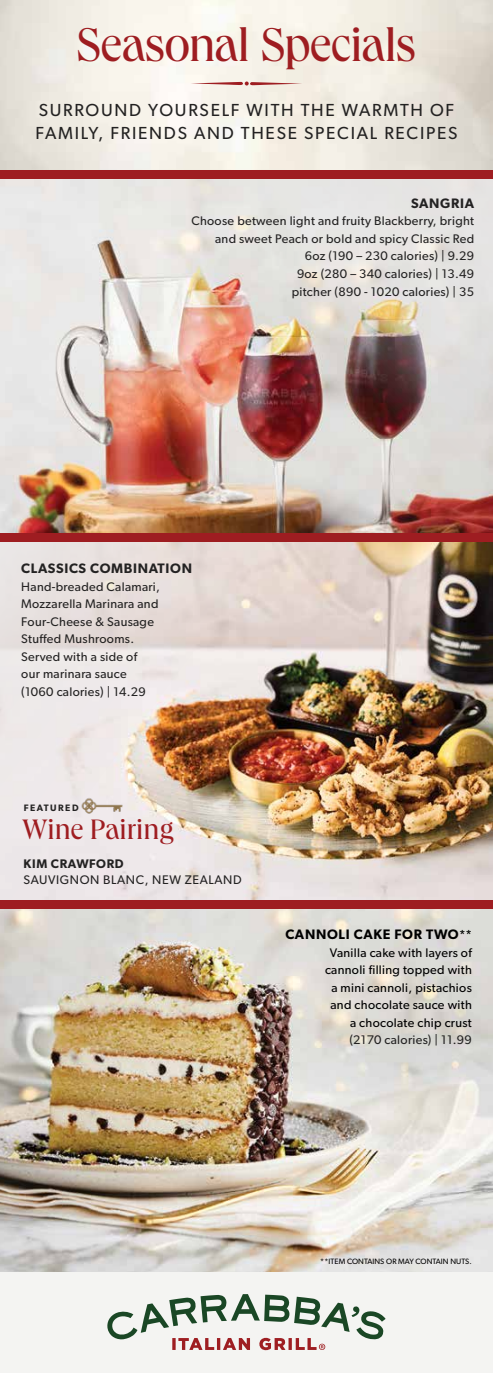
<style>
.page{position:relative;width:493px;height:1373px;background:#fff}
.page>*{position:absolute;margin:0;border:0;box-sizing:border-box;transform-origin:0 0}
.t1{font:48.75px "Queens";letter-spacing:-.01em;color:#9e1d21}
.t2{font:29px "Queens";color:#9e1d21}
.t3{font:17.5px/22.5px "Gibson";letter-spacing:.1em;color:#232222}
.t4{font:600 13.75px "Gibson";letter-spacing:.05em;color:#232222}
.t5{font:600 13.75px "Gibson";letter-spacing:.05em;color:#000}
.t6{font:12.5px/17.5px "Gibson";letter-spacing:.025em;color:#232222;text-align:right}
.t7{font:12.5px/17.5px "Gibson";letter-spacing:.025em;color:#000;text-align:right}
.t8{font:12.5px "Gibson";letter-spacing:.05em;color:#232222}
.t9{font:600 12.5px "Gibson";letter-spacing:.05em;color:#232222}
.t10{font:600 9.38px "Gibson";letter-spacing:.16em;color:#232222}
.t11{font:7.75px "Gibson";letter-spacing:.01em;color:#000}
.s1{font-size:11.25px}
</style>
<div class="page">
<div style="left:0;top:1264px;width:493px;height:108px;background:#f4f4f2"></div>
<img style="left:277px;top:542px;width:216px;height:358px">
<img style="left:0;top:542px;width:277px;height:358px">
<img style="left:0;top:178px;width:493px;height:355px">
<img style="left:126px;top:178px;width:367px;height:336px">
<img style="left:0;top:908px;width:493px;height:363px">
<svg style="left:0;top:0;width:493px;height:170px;background:#efebe2"></svg>
<img style="left:81px;top:794px;width:46px;height:30px">
<svg style="left:107px;top:1294px;width:278px;height:56px"></svg>
<svg style="left:191px;top:81px;width:111px;height:5px"></svg>
<div style="left:0;top:900px;width:493px;height:8px;background:#9e1d21"></div>
<div style="left:0;top:533px;width:493px;height:9px;background:#9e1d21"></div>
<div style="left:0;top:170px;width:493px;height:8px;background:#9e1d21"></div>
<h1 class="t1" style="left:76px;top:13px;width:341px">Seasonal Specials</h1>
<h3 class="t3" style="left:35px;top:99px;width:423px">SURROUND YOURSELF WITH THE WARMTH OF<br>FAMILY, FRIENDS AND THESE SPECIAL RECIPES</h3>
<p class="t4" style="left:411px;top:195px;width:64px">SANGRIA</p>
<p class="t6" style="left:191px;top:212px;width:284px">Choose between light and fruity Blackberry, bright and sweet Peach or bold and spicy Classic Red 6oz (190 – 230 calories) | 9.29<br>9oz (280 – 340 calories) | 13.49<br>pitcher (890 - 1020 calories) | 35</p>
<p class="t4" style="left:21px;top:560px;width:172px">CLASSICS COMBINATION</p>
<p class="t6" style="left:21px;top:577px;width:140px;text-align:left">Hand-breaded Calamari,<br>Mozzarella Marinara and<br>Four-Cheese &amp; Sausage<br>Stuffed Mushrooms.<br>Served with a side of<br>our marinara sauce (1060 calories) | 14.29</p>
<p class="t10" style="left:24px;top:802px;width:56px">FEATURED</p>
<h2 class="t2" style="left:23px;top:811px;width:152px">Wine Pairing</h2>
<p class="t9" style="left:24px;top:856px;width:101px">KIM CRAWFORD</p>
<p class="t8" style="left:24px;top:872px;width:219px">SAUVIGNON BLANC, NEW ZEALAND</p>
<p class="t5" style="left:285px;top:926px;width:188px">CANNOLI CAKE FOR TWO<span class="s1">**</span></p>
<p class="t7" style="left:325px;top:943px;width:148px">Vanilla cake with layers of cannoli filling topped with a mini cannoli, pistachios and chocolate sauce with a chocolate chip crust</p>
<p class="t6" style="left:349px;top:1031px;width:124px">(2170 calories) | 11.99</p>
<p class="t11" style="left:320px;top:1257px;width:153px">**ITEM CONTAINS OR MAY CONTAIN NUTS.</p>
</div>
